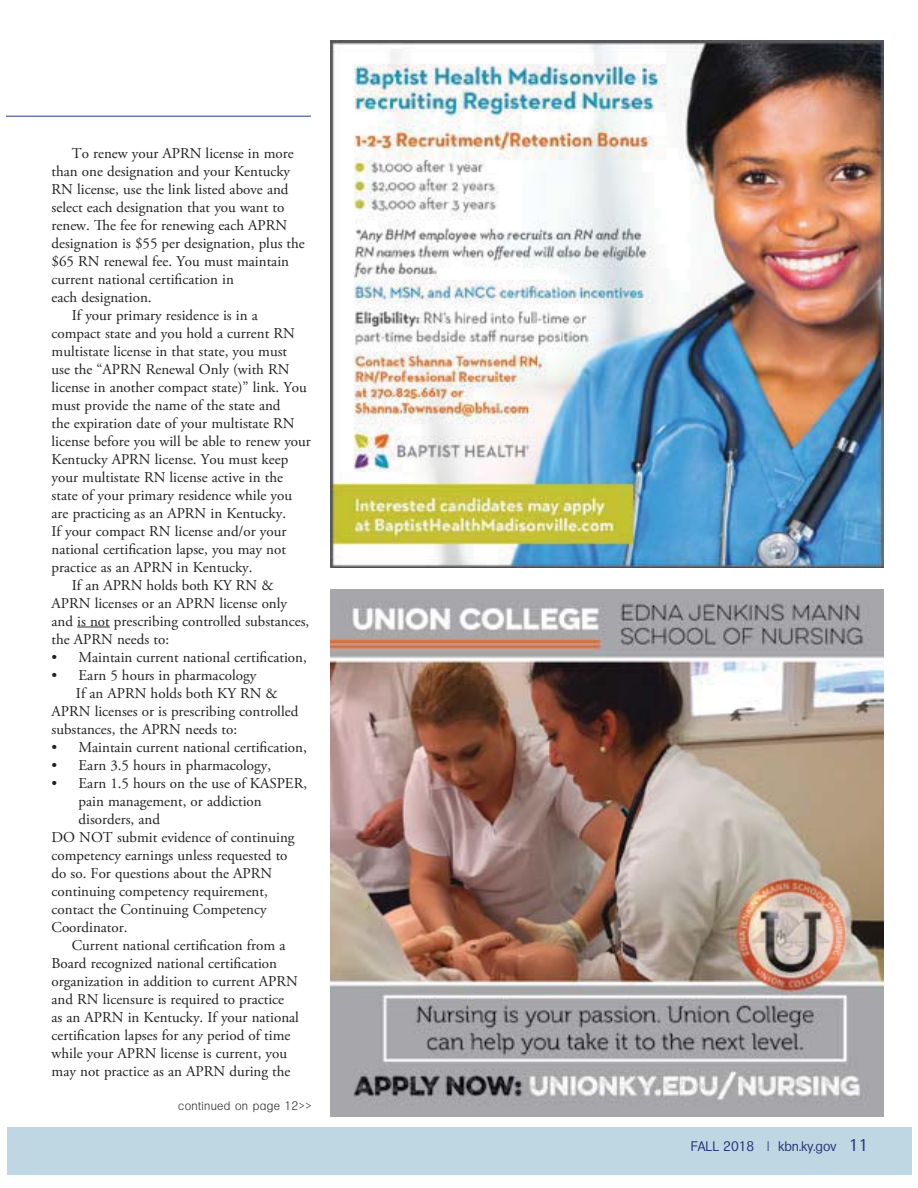
<style>
.page{position:relative;width:918px;height:1188px;background:#fff}
.page>*{position:absolute;margin:0;border:0;box-sizing:border-box;transform-origin:0 0}
.t1{font:15px "Adobe Garamond Pro";color:#231f20}
.t2{font:13.5px "Formula";color:#293579}
.t3{font:300 12px "Formula";letter-spacing:.03em;color:#231f20}
.s1{font-size:16.5px}
</style>
<div class="page">
<img style="left:330px;top:40px;width:554px;height:527px">
<div style="left:7px;top:1127px;width:904px;height:48px;background:#bfd7e2"></div>
<img style="left:330px;top:590px;width:554px;height:526px">
<hr style="left:7px;top:116px;width:304px;height:1px;background:#293579">
<hr style="left:77px;top:627px;width:33px;height:1px;background:#312f2f">
<p class="t1" style="left:72px;top:147px;width:223px">To renew your APRN license in more</p>
<p class="t1" style="left:52px;top:165px;width:240px">than one designation and your Kentucky</p>
<p class="t1" style="left:52px;top:183px;width:239px">RN license, use the link listed above and</p>
<p class="t1" style="left:52px;top:201px;width:234px">select each designation that you want to</p>
<p class="t1" style="left:52px;top:219px;width:237px">renew. The fee for renewing each APRN</p>
<p class="t1" style="left:52px;top:237px;width:255px">designation is $55 per designation, plus the</p>
<p class="t1" style="left:52px;top:255px;width:239px">$65 RN renewal fee. You must maintain</p>
<p class="t1" style="left:52px;top:273px;width:184px">current national certification in</p>
<p class="t1" style="left:52px;top:291px;width:102px">each designation.</p>
<p class="t1" style="left:72px;top:309px;width:188px">If your primary residence is in a</p>
<p class="t1" style="left:52px;top:327px;width:245px">compact state and you hold a current RN</p>
<p class="t1" style="left:52px;top:345px;width:237px">multistate license in that state, you must</p>
<p class="t1" style="left:52px;top:363px;width:240px">use the “APRN Renewal Only (with RN</p>
<p class="t1" style="left:52px;top:381px;width:257px">license in another compact state)” link. You</p>
<p class="t1" style="left:52px;top:399px;width:231px">must provide the name of the state and</p>
<p class="t1" style="left:52px;top:417px;width:245px">the expiration date of your multistate RN</p>
<p class="t1" style="left:52px;top:435px;width:261px">license before you will be able to renew your</p>
<p class="t1" style="left:52px;top:453px;width:238px">Kentucky APRN license. You must keep</p>
<p class="t1" style="left:52px;top:471px;width:233px">your multistate RN license active in the</p>
<p class="t1" style="left:52px;top:489px;width:242px">state of your primary residence while you</p>
<p class="t1" style="left:52px;top:507px;width:236px">are practicing as an APRN in Kentucky.</p>
<p class="t1" style="left:52px;top:525px;width:236px">If your compact RN license and/or your</p>
<p class="t1" style="left:52px;top:543px;width:236px">national certification lapse, you may not</p>
<p class="t1" style="left:52px;top:561px;width:202px">practice as an APRN in Kentucky.</p>
<p class="t1" style="left:72px;top:579px;width:203px">If an APRN holds both KY RN &amp;</p>
<p class="t1" style="left:52px;top:597px;width:237px">APRN licenses or an APRN license only</p>
<p class="t1" style="left:52px;top:615px;width:259px">and is not prescribing controlled substances,</p>
<p class="t1" style="left:52px;top:633px;width:119px">the APRN needs to:</p>
<p class="t1" style="left:52px;top:651px;width:257px">• Maintain current national certification,</p>
<p class="t1" style="left:52px;top:669px;width:206px">• Earn 5 hours in pharmacology</p>
<p class="t1" style="left:76px;top:687px;width:203px">If an APRN holds both KY RN &amp;</p>
<p class="t1" style="left:52px;top:705px;width:248px">APRN licenses or is prescribing controlled</p>
<p class="t1" style="left:52px;top:723px;width:187px">substances, the APRN needs to:</p>
<p class="t1" style="left:52px;top:741px;width:257px">• Maintain current national certification,</p>
<p class="t1" style="left:52px;top:759px;width:221px">• Earn 3.5 hours in pharmacology,</p>
<p class="t1" style="left:52px;top:777px;width:257px">• Earn 1.5 hours on the use of KASPER,</p>
<p class="t1" style="left:79px;top:795px;width:185px">pain management, or addiction</p>
<p class="t1" style="left:79px;top:813px;width:83px">disorders, and</p>
<p class="t1" style="left:52px;top:831px;width:244px">DO NOT submit evidence of continuing</p>
<p class="t1" style="left:52px;top:849px;width:238px">competency earnings unless requested to</p>
<p class="t1" style="left:52px;top:867px;width:222px">do so. For questions about the APRN</p>
<p class="t1" style="left:52px;top:885px;width:218px">continuing competency requirement,</p>
<p class="t1" style="left:52px;top:903px;width:217px">contact the Continuing Competency</p>
<p class="t1" style="left:52px;top:921px;width:78px">Coordinator.</p>
<p class="t1" style="left:72px;top:939px;width:215px">Current national certification from a</p>
<p class="t1" style="left:52px;top:957px;width:227px">Board recognized national certification</p>
<p class="t1" style="left:52px;top:975px;width:248px">organization in addition to current APRN</p>
<p class="t1" style="left:52px;top:993px;width:234px">and RN licensure is required to practice</p>
<p class="t1" style="left:52px;top:1011px;width:249px">as an APRN in Kentucky. If your national</p>
<p class="t1" style="left:52px;top:1029px;width:240px">certification lapses for any period of time</p>
<p class="t1" style="left:52px;top:1047px;width:237px">while your APRN license is current, you</p>
<p class="t1" style="left:52px;top:1065px;width:240px">may not practice as an APRN during the</p>
<p class="t3" style="left:178px;top:1101px;width:135px">continued on page 12&gt;&gt;</p>
<p class="t2" style="left:691px;top:1141px;width:179px">FALL 2018 | kbn.ky.gov <span class="s1">11</span></p>
</div>
